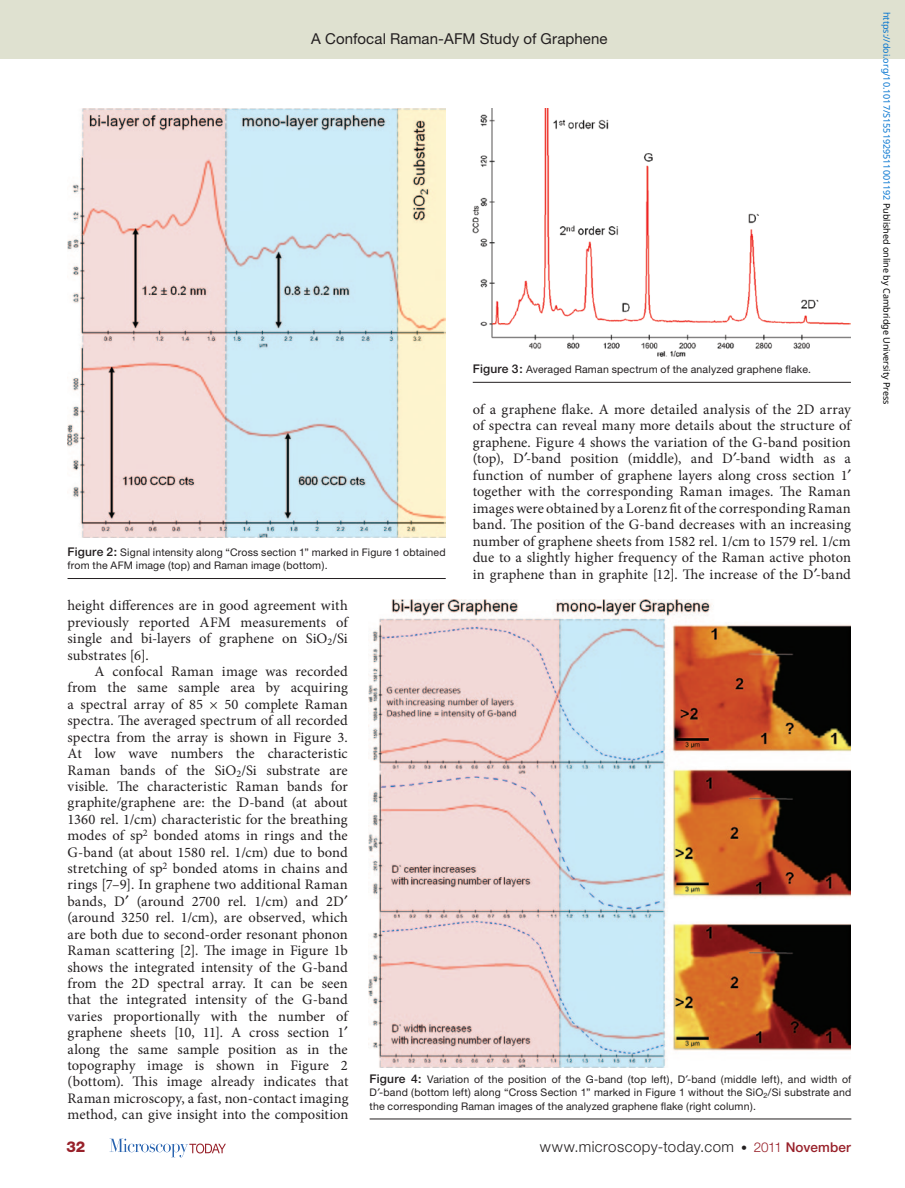
<style>
.page{position:relative;width:905px;height:1188px;background:#fff}
.page>*{position:absolute;margin:0;border:0;box-sizing:border-box;transform-origin:0 0}
.t1{font:300 15px "Helvetica Neue";letter-spacing:.03em;color:#231f20}
.t2{font:15px "Helvetica Neue";letter-spacing:.005em;color:#231f20}
.t3{font:800 15px "Helvetica Neue";color:#98212a}
.t4{font:14.55px/16.4px "Minion Pro";letter-spacing:.005em;color:#231f20}
.t5{font:10.5px/13.5px "Helvetica Neue";letter-spacing:.02em;color:#231f20}
.t6{font:9px "Noto Sans";color:#0172cf}
.s1{font-weight:500;font-size:12px}
.s2{font-size:12px}
.s3{font-size:13.5px;color:#98212a}
.s4{font-weight:500;font-size:13.5px;color:#98212a}
.s5{color:#000}
</style>
<div class="page">
<svg style="left:110px;top:1139px;width:116px;height:18px"></svg>
<div style="left:0;top:0;width:904px;height:58px;background:#dfe1d0"></div>
<img style="left:68px;top:108px;width:378px;height:430px">
<hr style="left:68px;top:578px;width:378px;height:1px;background:#231f20">
<img style="left:472px;top:108px;width:378px;height:248px">
<hr style="left:472px;top:382px;width:378px;height:1px;background:#231f20">
<hr style="left:369px;top:1119px;width:482px;height:1px;background:#231f20">
<img style="left:369px;top:600px;width:481px;height:468px">
<p class="t2" style="left:311px;top:30px;width:298px">A Confocal Raman-AFM Study of Graphene</p>
<p class="t5" style="left:68px;top:545px;width:380px"><span class="s1">Figure 2:</span> Signal intensity along “Cross section 1” marked in Figure 1 obtained from the AFM image (top) and Raman image (bottom).</p>
<p class="t5" style="left:472px;top:362px;width:340px"><span class="s1">Figure 3:</span> Averaged Raman spectrum of the analyzed graphene flake.</p>
<p class="t4" style="left:472px;top:401px;width:380px">of a graphene flake. A more detailed analysis of the 2D array of spectra can reveal many more details about the structure of graphene. Figure 4 shows the variation of the G-band position (top), D -band position (middle), and D -band width as a function of number of graphene layers along cross section 1 together with the corresponding Raman images. The Raman images were obtained by a Lorenz fit of the corresponding Raman band. The position of the G-band decreases with an increasing number of graphene sheets from 1582 rel. 1/cm to 1579 rel. 1/cm due to a slightly higher frequency of the Raman active photon in graphene than in graphite [12]. The increase of the D -band</p>
<p class="t4" style="left:67px;top:598px;width:282px;text-align:justify">height differences are in good agreement with previously reported AFM measurements of single and bi-layers of graphene on SiO<sub>2</sub>/Si substrates [6].</p>
<p class="t4" style="left:67px;top:663px;width:282px;text-indent:27px">A confocal Raman image was recorded from the same sample area by acquiring a spectral array of 85 × 50 complete Raman spectra. The averaged spectrum of all recorded spectra from the array is shown in Figure 3.<br>At low wave numbers the characteristic Raman bands of the SiO<sub>2</sub>/Si substrate are visible. The characteristic Raman bands for graphite/graphene are: the D-band (at about 1360 rel. 1/cm) characteristic for the breathing modes of sp<sup>2</sup> bonded atoms in rings and the G-band (at about 1580 rel. 1/cm) due to bond stretching of sp<sup>2</sup> bonded atoms in chains and rings [7–9]. In graphene two additional Raman bands, D (around 2700 rel. 1/cm) and 2D (around 3250 rel. 1/cm), are observed, which are both due to second-order resonant phonon Raman scattering [2]. The image in Figure 1b shows the integrated intensity of the G-band from the 2D spectral array. It can be seen that the integrated intensity of the G-band varies proportionally with the number of graphene sheets [10, 11]. A cross section 1 along the same sample position as in the topography image is shown in Figure 2 (bottom). This image already indicates that Raman microscopy, a fast, non-contact imaging method, can give insight into the composition</p>
<p class="t5" style="left:369px;top:1072px;width:483px;text-align:justify"><span class="s1">Figure 4:</span> Variation of the position of the G-band (top left), D -band (middle left), and width of D -band (bottom left) along “Cross Section 1” marked in Figure 1 without the SiO<sub>2</sub>/Si substrate and the corresponding Raman images of the analyzed graphene flake (right column).</p>
<p class="t3" style="left:66px;top:1138px;width:20px">32</p>
<p class="t1" style="left:539px;top:1138px;width:313px">www.microscopy-today.com <span class="s2">•</span> <span class="s3">2011</span> <span class="s4">November</span></p>
<p class="t6" style="left:893px;top:12px;width:394px;rotate:90deg">https://doi.org/10.1017/S1551929511001192 <span class="s5">Published online by Cambridge University Press</span></p>
</div>
